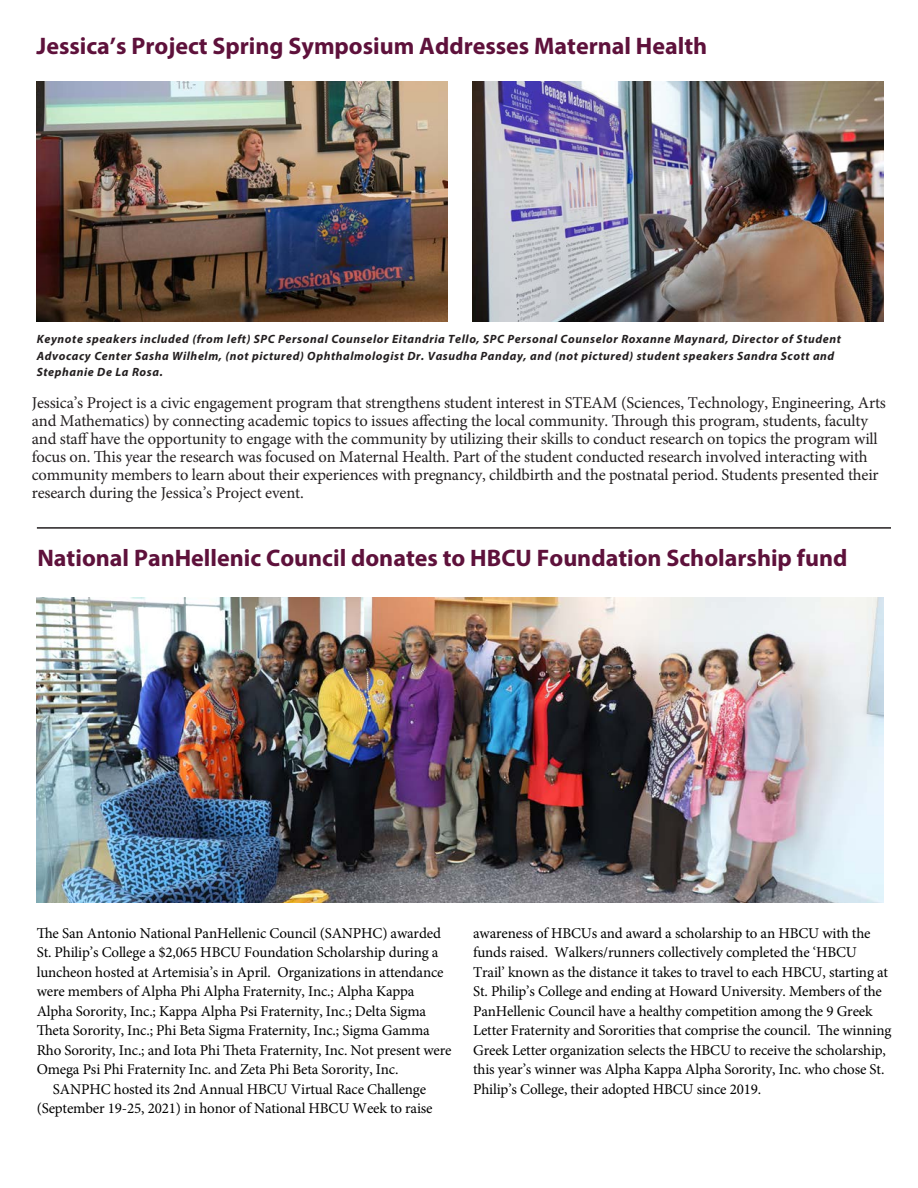
<style>
.page{position:relative;width:918px;height:1188px;background:#fff}
.page>*{position:absolute;margin:0;border:0;box-sizing:border-box;transform-origin:0 0}
.Headline{font:700 24px "Myriad Pro";color:#5e113b}
.SPC_story{font:16.5px/18px "Minion Pro";letter-spacing:-.01em;color:#231f20}
.SPC_story-2{font:15px/19.5px "Minion Pro";letter-spacing:-.01em;color:#000}
.t1{font:italic 700 12px/16.5px "Myriad Pro";letter-spacing:.05em;color:#231f20}
</style>
<div class="page">
<img style="left:37px;top:81px;width:410px;height:241px">
<img style="left:37px;top:598px;width:846px;height:305px">
<img style="left:472px;top:81px;width:411px;height:241px">
<hr style="left:37px;top:527px;width:854px;height:2px;background:#231f20">
<hr style="left:917px;top:663px;width:1px;height:525px;background:#c7c8ca">
<p class="Headline" style="left:37px;top:30px;width:672px">Jessica’s Project Spring Symposium Addresses Maternal Health</p>
<p class="t1" style="left:37px;top:331px;width:806px">Keynote speakers included (from left) SPC Personal Counselor Eitandria Tello, SPC Personal Counselor Roxanne Maynard, Director of Student<br>Advocacy Center Sasha Wilhelm, (not pictured) Ophthalmologist Dr. Vasudha Panday, and (not pictured) student speakers Sandra Scott and<br>Stephanie De La Rosa.</p>
<p class="SPC_story" style="left:32px;top:394px;width:856px">Jessica’s Project is a civic engagement program that strengthens student interest in STEAM (Sciences, Technology, Engineering, Arts and Mathematics) by connecting academic topics to issues affecting the local community. Through this program, students, faculty and staff have the opportunity to engage with the community by utilizing their skills to conduct research on topics the program will focus on. This year the research was focused on Maternal Health. Part of the student conducted research involved interacting with community members to learn about their experiences with pregnancy, childbirth and the postnatal period. Students presented their research during the Jessica’s Project event.</p>
<p class="Headline" style="left:37px;top:542px;width:811px">National PanHellenic Council donates to HBCU Foundation Scholarship fund</p>
<p class="SPC_story-2" style="left:37px;top:923px;width:416px">The San Antonio National PanHellenic Council (SANPHC) awarded St. Philip’s College a $2,065 HBCU Foundation Scholarship during a luncheon hosted at Artemisia’s in April. Organizations in attendance were members of Alpha Phi Alpha Fraternity, Inc.; Alpha Kappa Alpha Sorority, Inc.; Kappa Alpha Psi Fraternity, Inc.; Delta Sigma Theta Sorority, Inc.; Phi Beta Sigma Fraternity, Inc.; Sigma Gamma Rho Sorority, Inc.; and Iota Phi Theta Fraternity, Inc. Not present were Omega Psi Phi Fraternity Inc. and Zeta Phi Beta Sorority, Inc.</p>
<p class="SPC_story-2" style="left:37px;top:1079px;width:397px;text-indent:16px">SANPHC hosted its 2nd Annual HBCU Virtual Race Challenge (September 19-25, 2021) in honor of National HBCU Week to raise</p>
<p class="SPC_story-2" style="left:473px;top:923px;width:420px">awareness of HBCUs and award a scholarship to an HBCU with the funds raised. Walkers/runners collectively completed the ‘HBCU Trail’ known as the distance it takes to travel to each HBCU, starting at St. Philip’s College and ending at Howard University. Members of the PanHellenic Council have a healthy competition among the 9 Greek Letter Fraternity and Sororities that comprise the council. The winning Greek Letter organization selects the HBCU to receive the scholarship, this year’s winner was Alpha Kappa Alpha Sorority, Inc. who chose St.<br>Philip’s College, their adopted HBCU since 2019.</p>
</div>
